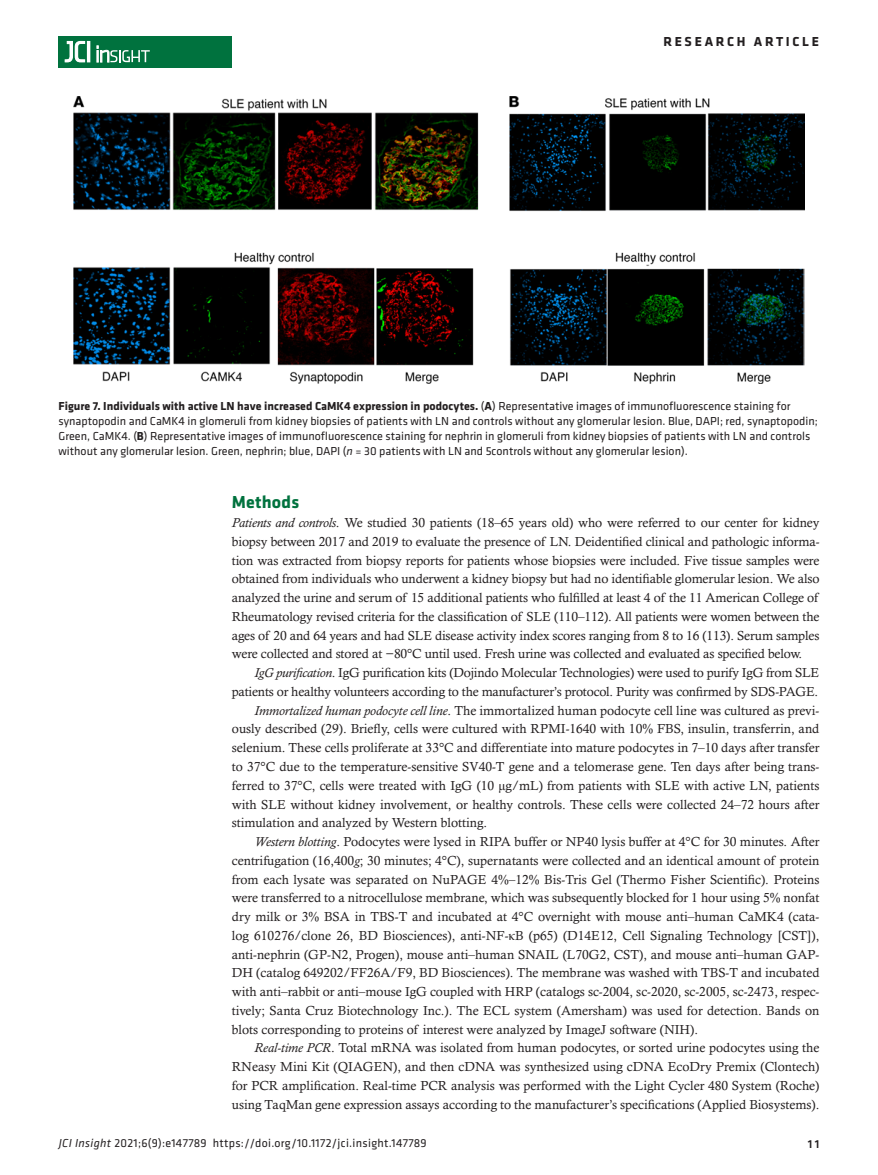
<style>
.page{position:relative;width:878px;height:1175px;background:#fff}
.page>*{position:absolute;margin:0;border:0;box-sizing:border-box;transform-origin:0 0}
.t1{font:700 18px "Klavika";letter-spacing:.01em;color:#00723e}
.t2{font:700 13.5px "Klavika Basic";letter-spacing:.2em;color:#231f20}
.t3{font:13.2px/18.8px "Calisto MT Std";color:#231f20;text-align:justify}
.t4{font:12px/15px "Klavika Basic";color:#231f20}
.t5{font:12px "Klavika Basic";letter-spacing:.025em;color:#231f20}
.t6{font:500 12px "Klavika Basic";color:#231f20}
.s1{font-weight:700}
.s2{font-style:italic}
.s3{font-family:"Times New Roman"}
</style>
<div class="page">
<div style="left:59px;top:36px;width:173px;height:31px;background:#00723e"></div>
<hr style="left:87px;top:41px;width:3px;height:21px;background:#fff">
<svg style="left:64px;top:41px;width:21px;height:22px"></svg>
<svg style="left:97px;top:46px;width:53px;height:16px"></svg>
<img style="left:74px;top:96px;width:730px;height:287px">
<p class="t2" style="left:663px;top:32px;width:157px">RESEARCH ARTICLE</p>
<p class="t4" style="left:59px;top:398px;width:760px"><span class="s1">Figure 7. Individuals with active LN have increased CaMK4 expression in podocytes.</span> (<span class="s1">A</span>) Representative images of immunofluorescence staining for synaptopodin and CaMK4 in glomeruli from kidney biopsies of patients with LN and controls without any glomerular lesion. Blue, DAPI; red, synaptopodin; Green, CaMK4. (<span class="s1">B</span>) Representative images of immunofluorescence staining for nephrin in glomeruli from kidney biopsies of patients with LN and controls without any glomerular lesion. Green, nephrin; blue, DAPI (<span class="s2">n</span> = 30 patients with LN and 5controls without any glomerular lesion).</p>
<h1 class="t1" style="left:232px;top:489px;width:69px">Methods</h1>
<p class="t3" style="left:232px;top:513px;width:589px"><span class="s2">Patients and controls</span>. We studied 30 patients (18–65 years old) who were referred to our center for kidney biopsy between 2017 and 2019 to evaluate the presence of LN. Deidentified clinical and pathologic informa&shy;tion was extracted from biopsy reports for patients whose biopsies were included. Five tissue samples were obtained from individuals who underwent a kidney biopsy but had no identifiable glomerular lesion. We also analyzed the urine and serum of 15 additional patients who fulfilled at least 4 of the 11 American College of Rheumatology revised criteria for the classification of SLE (110–112). All patients were women between the ages of 20 and 64 years and had SLE disease activity index scores ranging from 8 to 16 (113). Serum samples were collected and stored at −80°C until used. Fresh urine was collected and evaluated as specified below.</p>
<p class="t3" style="left:254px;top:663px;width:566px"><span class="s2">IgG purification</span>. IgG purification kits (Dojindo Molecular Technologies) were used to purify IgG from SLE</p>
<p class="t3" style="left:232px;top:682px;width:588px">patients or healthy volunteers according to the manufacturer’s protocol. Purity was confirmed by SDS-PAGE.</p>
<p class="t3" style="left:254px;top:701px;width:566px"><span class="s2">Immortalized human podocyte cell line</span>. The immortalized human podocyte cell line was cultured as previ-</p>
<p class="t3" style="left:232px;top:719px;width:589px">ously described (29). Briefly, cells were cultured with RPMI-1640 with 10% FBS, insulin, transferrin, and</p>
<p class="t3" style="left:232px;top:738px;width:589px">selenium. These cells proliferate at 33°C and differentiate into mature podocytes in 7–10 days after transfer</p>
<p class="t3" style="left:232px;top:757px;width:589px">to 37°C due to the temperature-sensitive SV40-T gene and a telomerase gene. Ten days after being trans-</p>
<p class="t3" style="left:232px;top:776px;width:589px">ferred to 37°C, cells were treated with IgG (10 <span class="s3">μ</span>g/mL) from patients with SLE with active LN, patients</p>
<p class="t3" style="left:232px;top:794px;width:589px">with SLE without kidney involvement, or healthy controls. These cells were collected 24–72 hours after</p>
<p class="t3" style="left:232px;top:813px;width:257px">stimulation and analyzed by Western blotting.</p>
<p class="t3" style="left:254px;top:832px;width:566px"><span class="s2">Western blotting</span>. Podocytes were lysed in RIPA buffer or NP40 lysis buffer at 4°C for 30 minutes. After</p>
<p class="t3" style="left:232px;top:851px;width:589px">centrifugation (16,400<span class="s2">g</span>; 30 minutes; 4°C), supernatants were collected and an identical amount of protein</p>
<p class="t3" style="left:232px;top:869px;width:589px">from each lysate was separated on NuPAGE 4%–12% Bis-Tris Gel (Thermo Fisher Scientific). Proteins</p>
<p class="t3" style="left:232px;top:888px;width:589px">were transferred to a nitrocellulose membrane, which was subsequently blocked for 1 hour using 5% nonfat</p>
<p class="t3" style="left:232px;top:907px;width:589px">dry milk or 3% BSA in TBS-T and incubated at 4°C overnight with mouse anti–human CaMK4 (cata-</p>
<p class="t3" style="left:232px;top:926px;width:589px">log 610276/clone 26, BD Biosciences), anti-NF-<span class="s3">κ</span>B (p65) (D14E12, Cell Signaling Technology [CST]),</p>
<p class="t3" style="left:232px;top:944px;width:589px">anti-nephrin (GP-N2, Progen), mouse anti–human SNAIL (L70G2, CST), and mouse anti–human GAP-</p>
<p class="t3" style="left:232px;top:963px;width:589px">DH (catalog 649202/FF26A/F9, BD Biosciences). The membrane was washed with TBS-T and incubated</p>
<p class="t3" style="left:232px;top:982px;width:589px">with anti–rabbit or anti–mouse IgG coupled with HRP (catalogs sc-2004, sc-2020, sc-2005, sc-2473, respec-</p>
<p class="t3" style="left:232px;top:1001px;width:589px">tively; Santa Cruz Biotechnology Inc.). The ECL system (Amersham) was used for detection. Bands on</p>
<p class="t3" style="left:232px;top:1019px;width:467px">blots corresponding to proteins of interest were analyzed by ImageJ software (NIH).</p>
<p class="t3" style="left:254px;top:1038px;width:566px"><span class="s2">Real-time PCR</span>. Total mRNA was isolated from human podocytes, or sorted urine podocytes using the</p>
<p class="t3" style="left:232px;top:1057px;width:589px">RNeasy Mini Kit (QIAGEN), and then cDNA was synthesized using cDNA EcoDry Premix (Clontech)</p>
<p class="t3" style="left:232px;top:1076px;width:589px">for PCR amplification. Real-time PCR analysis was performed with the Light Cycler 480 System (Roche)</p>
<p class="t3" style="left:232px;top:1094px;width:589px">using TaqMan gene expression assays according to the manufacturer’s specifications (Applied Biosystems).</p>
<p class="t5" style="left:59px;top:1135px;width:369px"><span class="s2">JCI Insight</span> 2021;6(9):e147789 https://doi.org/10.1172/jci.insight.147789</p>
<p class="t6" style="left:807px;top:1135px;width:13px">11</p>
</div>
